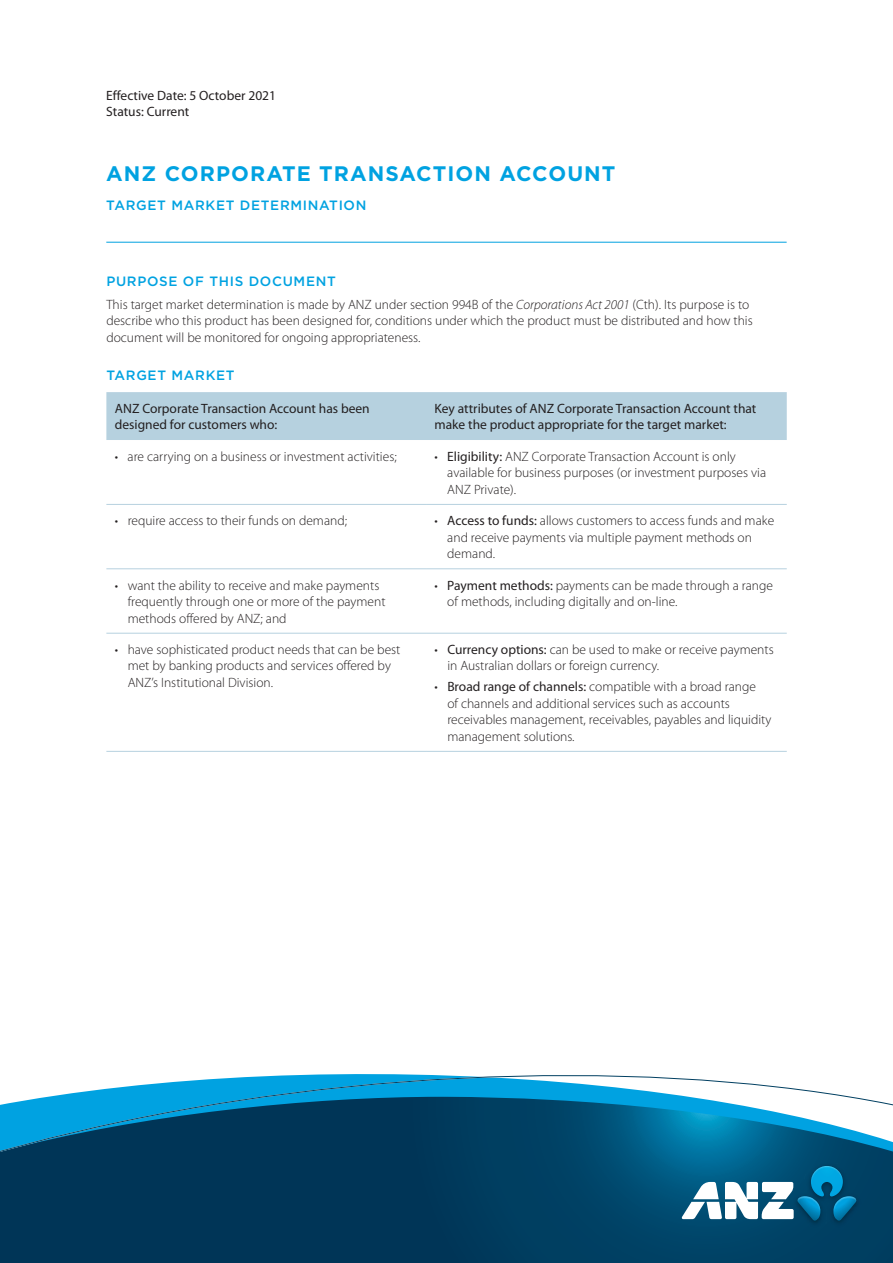
<style>
.page{position:relative;width:893px;height:1263px;background:#fff}
.page>*{position:absolute;margin:0;border:0;box-sizing:border-box;transform-origin:0 0}
.t1{font:700 21px "Gotham";letter-spacing:.05em;color:#00a2e1}
.t2{font:300 13.5px/16.5px "Myriad Pro";color:#231f20}
.t3{font:13.5px/16.5px "Myriad Pro";color:#231f20}
.t4{font:500 13.5px "Gotham";letter-spacing:.05em;color:#00a2e1}
.s1{font-style:italic}
.s2{font-weight:400}
</style>
<div class="page">
<svg style="left:0;top:1172px;width:893px;height:91px;background:#003a5c"></svg>
<svg style="left:0;top:1074px;width:893px;height:98px"></svg>
<img style="left:786px;top:1157px;width:81px;height:77px">
<svg style="left:682px;top:1166px;width:115px;height:55px"></svg>
<img style="left:797px;top:1166px;width:60px;height:55px">
<div style="left:106px;top:392px;width:681px;height:48px;background:#b6d1df"></div>
<svg style="left:106px;top:569px;width:681px;height:182px"></svg>
<hr style="left:106px;top:504px;width:320px;height:1px;background:#b6d1df">
<hr style="left:426px;top:504px;width:361px;height:1px;background:#b6d1df">
<hr style="left:106px;top:568px;width:320px;height:1px;background:#b6d1df">
<hr style="left:426px;top:568px;width:361px;height:1px;background:#b6d1df">
<hr style="left:106px;top:633px;width:320px;height:1px;background:#b6d1df">
<hr style="left:426px;top:633px;width:361px;height:1px;background:#b6d1df">
<hr style="left:106px;top:751px;width:320px;height:1px;background:#b6d1df">
<hr style="left:426px;top:751px;width:361px;height:1px;background:#b6d1df">
<hr style="left:106px;top:242px;width:681px;height:1px;background:#00a2e1">
<p class="t3" style="left:106px;top:87px;width:171px">Effective Date: 5 October 2021</p>
<p class="t3" style="left:106px;top:103px;width:84px">Status: Current</p>
<h1 class="t1" style="left:106px;top:162px;width:511px">ANZ CORPORATE TRANSACTION ACCOUNT</h1>
<h1 class="t4" style="left:106px;top:198px;width:262px">TARGET MARKET DETERMINATION</h1>
<h2 class="t4" style="left:106px;top:274px;width:231px">PURPOSE OF THIS DOCUMENT</h2>
<p class="t2" style="left:106px;top:296px;width:648px">This target market determination is made by ANZ under section 994B of the <span class="s1">Corporations Act 2001</span> (Cth). Its purpose is to describe who this product has been designed for, conditions under which the product must be distributed and how this document will be monitored for ongoing appropriateness.</p>
<h2 class="t4" style="left:106px;top:367px;width:130px">TARGET MARKET</h2>
<p class="t3" style="left:115px;top:400px;width:256px">ANZ Corporate Transaction Account has been designed for customers who:</p>
<p class="t3" style="left:435px;top:400px;width:323px">Key attributes of ANZ Corporate Transaction Account that make the product appropriate for the target market:</p>
<p class="t2" style="left:115px;top:448px;width:283px">• are carrying on a business or investment activities;</p>
<p class="t2" style="left:447px;top:448px;width:320px;text-indent:-13px">• <span class="s2">Eligibility:</span> ANZ Corporate Transaction Account is only available for business purposes (or investment purposes via<br>ANZ Private).</p>
<p class="t2" style="left:115px;top:512px;width:234px">• require access to their funds on demand;</p>
<p class="t2" style="left:447px;top:512px;width:328px;text-indent:-13px">• <span class="s2">Access to funds:</span> allows customers to access funds and make and receive payments via multiple payment methods on demand.</p>
<p class="t2" style="left:128px;top:577px;width:259px;text-indent:-13px">• want the ability to receive and make payments frequently through one or more of the payment methods offered by ANZ; and</p>
<p class="t2" style="left:447px;top:577px;width:327px;text-indent:-13px">• <span class="s2">Payment methods:</span> payments can be made through a range of methods, including digitally and on-line.</p>
<p class="t2" style="left:128px;top:641px;width:274px;text-indent:-13px">• have sophisticated product needs that can be best met by banking products and services offered by<br>ANZ’s Institutional Division.</p>
<p class="t2" style="left:447px;top:641px;width:328px;text-indent:-13px">• <span class="s2">Currency options:</span> can be used to make or receive payments in Australian dollars or foreign currency.</p>
<p class="t2" style="left:447px;top:678px;width:326px;text-indent:-13px">• <span class="s2">Broad range of channels:</span> compatible with a broad range<br>of channels and additional services such as accounts receivables management, receivables, payables and liquidity management solutions.</p>
</div>
